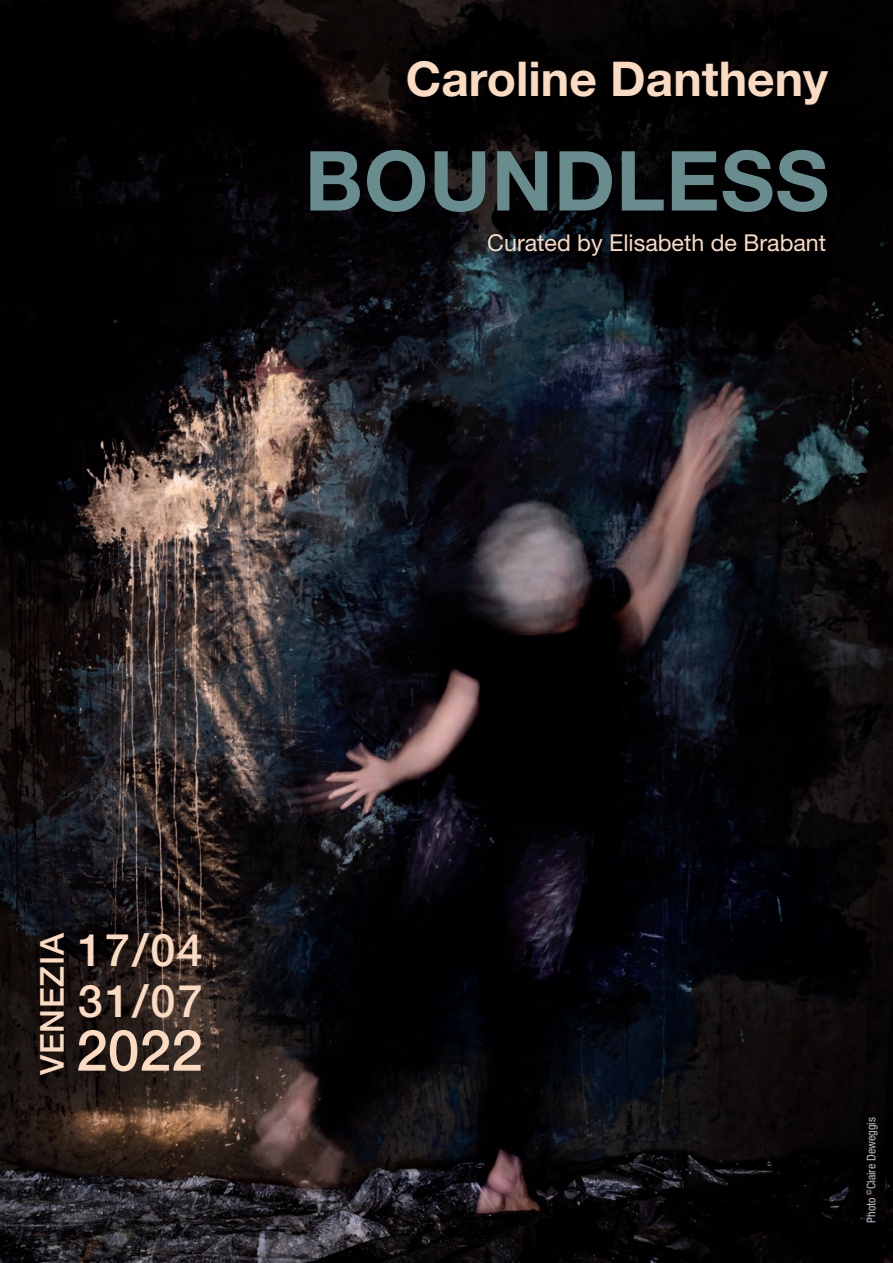
<style>
.page{position:relative;width:893px;height:1263px;background:#fff}
.page>*{position:absolute;margin:0;border:0;box-sizing:border-box;transform-origin:0 0}
.t1{font:700 82.95px "Helvetica Neue";letter-spacing:.01em;color:#698d8f}
.t2{font:500 57px "Helvetica Neue";color:#fadbc2}
.t3{font:700 48px "Helvetica Neue";color:#fadbc2}
.t4{font:500 45px "Helvetica Neue";letter-spacing:.05em;color:#fadbc2}
.t5{font:500 33px "Helvetica Neue";letter-spacing:.02em;color:#fadbc2}
.t6{font:23.25px "Helvetica Neue";color:#fadbc2}
.t7{font:condensed 12px "Helvetica Neue";color:#bbbac2}
</style>
<div class="page">
<img style="left:0;top:0;width:893px;height:1263px">
<p class="t3" style="left:406px;top:49px;width:424px">Caroline Dantheny</p>
<p class="t1" style="left:305px;top:130px;width:526px">BOUNDLESS</p>
<p class="t6" style="left:487px;top:229px;width:340px">Curated by Elisabeth de Brabant</p>
<p class="t5" style="left:32px;top:1075px;width:143px;rotate:-90deg">VENEZIA</p>
<p class="t4" style="left:78px;top:923px;width:126px">17/04</p>
<p class="t4" style="left:78px;top:974px;width:126px">31/07</p>
<p class="t2" style="left:76px;top:1016px;width:128px">2022</p>
<p class="t7" style="left:864px;top:1222px;width:107px;rotate:-90deg">Photo <sup>©</sup>Claire Deweggis</p>
</div>
